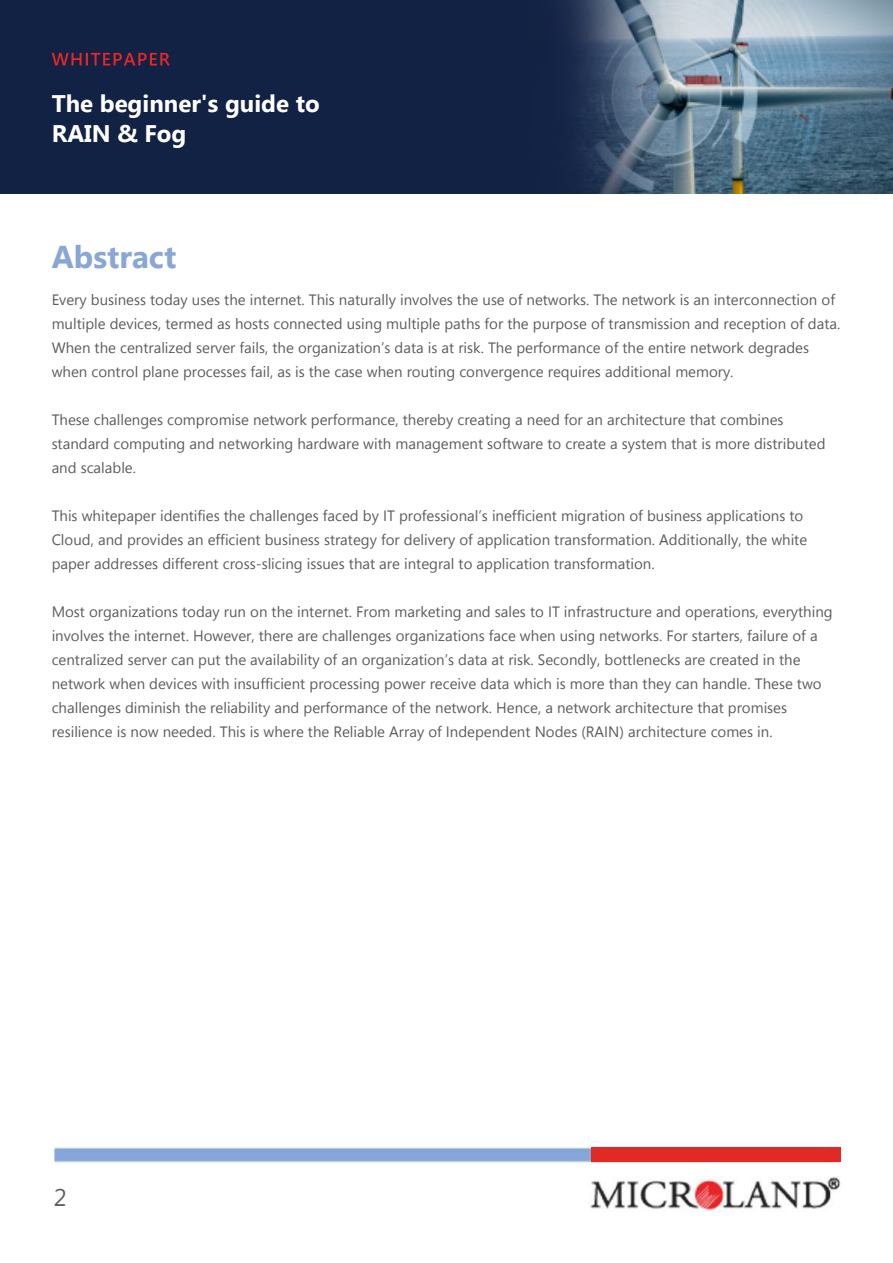
<style>
.page{position:relative;width:893px;height:1263px;background:#fff}
.page>*{position:absolute;margin:0;border:0;box-sizing:border-box;transform-origin:0 0}
.t1{font:700 31.5px "Segoe UI";color:#88a6d6}
.t2{font:700 24px/30px "Segoe UI";color:#fff}
.t3{font:24px "Segoe UI";color:#5d5d5d}
.t4{font:15px/24px "Segoe UI";color:#5d5d5d}
</style>
<div class="page">
<img style="left:0;top:193px;width:893px;height:1019px">
<img style="left:0;top:0;width:893px;height:193px">
<img style="left:52px;top:53px;width:118px;height:12px">
<div style="left:591px;top:1148px;width:250px;height:14px;background:#e02a26"></div>
<h2 class="t2" style="left:52px;top:87px;width:270px">The beginner's guide to<br>RAIN &amp; Fog</h2>
<h1 class="t1" style="left:52px;top:235px;width:126px">Abstract</h1>
<p class="t4" style="left:52px;top:287px;width:790px">Every business today uses the internet. This naturally involves the use of networks. The network is an interconnection of multiple devices, termed as hosts connected using multiple paths for the purpose of transmission and reception of data.<br>When the centralized server fails, the organization’s data is at risk. The performance of the entire network degrades when control plane processes fail, as is the case when routing convergence requires additional memory.</p>
<p class="t4" style="left:52px;top:407px;width:775px">These challenges compromise network performance, thereby creating a need for an architecture that combines standard computing and networking hardware with management software to create a system that is more distributed and scalable.</p>
<p class="t4" style="left:52px;top:503px;width:757px">This whitepaper identifies the challenges faced by IT professional’s inefficient migration of business applications to<br>Cloud, and provides an efficient business strategy for delivery of application transformation. Additionally, the white paper addresses different cross-slicing issues that are integral to application transformation.</p>
<p class="t4" style="left:52px;top:599px;width:782px">Most organizations today run on the internet. From marketing and sales to IT infrastructure and operations, everything involves the internet. However, there are challenges organizations face when using networks. For starters, failure of a centralized server can put the availability of an organization’s data at risk. Secondly, bottlenecks are created in the network when devices with insufficient processing power receive data which is more than they can handle. These two challenges diminish the reliability and performance of the network. Hence, a network architecture that promises resilience is now needed. This is where the Reliable Array of Independent Nodes (RAIN) architecture comes in.</p>
<h2 class="t3" style="left:54px;top:1181px;width:14px">2</h2>
</div>
